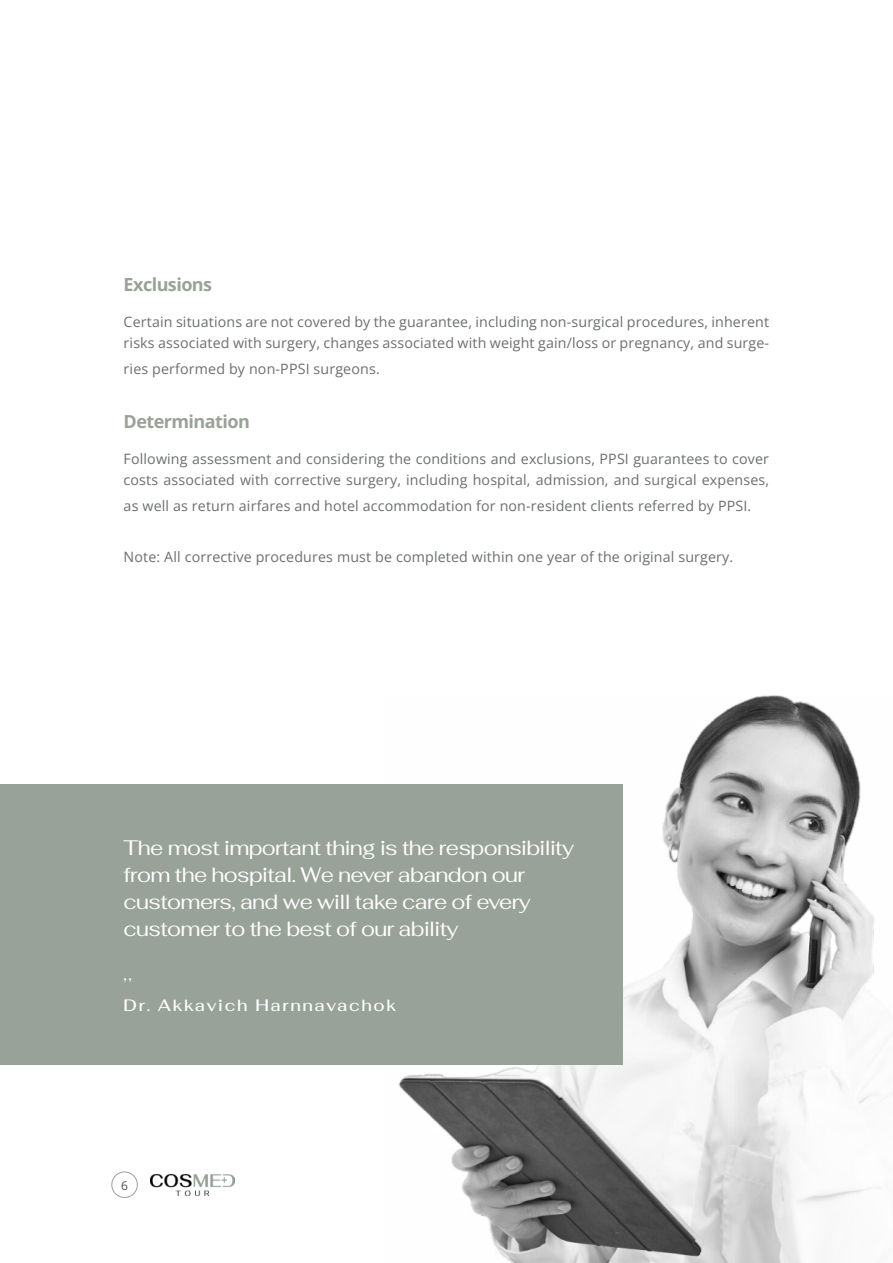
<style>
.page{position:relative;width:893px;height:1263px;background:#fff}
.page>*{position:absolute;margin:0;border:0;box-sizing:border-box;transform-origin:0 0}
.t1{font:21px/27px "Fahkwang";letter-spacing:-.03em;color:#fff}
.t2{font:700 18px "Open Sans";letter-spacing:-.03em;color:#99a298}
.t3{font:500 16.5px/21px "Fahkwang";letter-spacing:.1em;color:#fff}
.t4{font:14.25px/21px "Open Sans";letter-spacing:.01em;color:#6c6e70}
.t5{font:12px "Open Sans";color:#4c4c4e}
</style>
<div class="page">
<img style="left:384px;top:695px;width:496px;height:568px">
<div style="left:0;top:784px;width:622px;height:280px;background:#99a298"></div>
<div style="left:111px;top:1171px;width:27px;height:27px;border:1px solid #99a298;border-radius:50%"></div>
<img style="left:151px;top:1174px;width:83px;height:21px">
<p class="t2" style="left:124px;top:272px;width:90px">Exclusions</p>
<p class="t4" style="left:124px;top:313px;width:647px">Certain situations are not covered by the guarantee, including non-surgical procedures, inherent risks associated with surgery, changes associated with weight gain/loss or pregnancy, and surge-</p>
<p class="t4" style="left:124px;top:359px;width:258px">ries performed by non-PPSI surgeons.</p>
<p class="t2" style="left:124px;top:412px;width:128px">Determination</p>
<p class="t4" style="left:124px;top:450px;width:647px">Following assessment and considering the conditions and exclusions, PPSI guarantees to cover costs associated with corrective surgery, including hospital, admission, and surgical expenses,</p>
<p class="t4" style="left:124px;top:497px;width:629px">as well as return airfares and hotel accommodation for non-resident clients referred by PPSI.</p>
<p class="t4" style="left:124px;top:548px;width:611px">Note: All corrective procedures must be completed within one year of the original surgery.</p>
<h1 class="t1" style="left:124px;top:836px;width:452px">The most important thing is the responsibility from the hospital. We never abandon our customers, and we will take care of every customer to the best of our ability</h1>
<p class="t3" style="left:124px;top:975px;width:274px">’’<br>Dr. Akkavich Harnnavachok</p>
<p class="t5" style="left:121px;top:1181px;width:8px">6</p>
</div>
